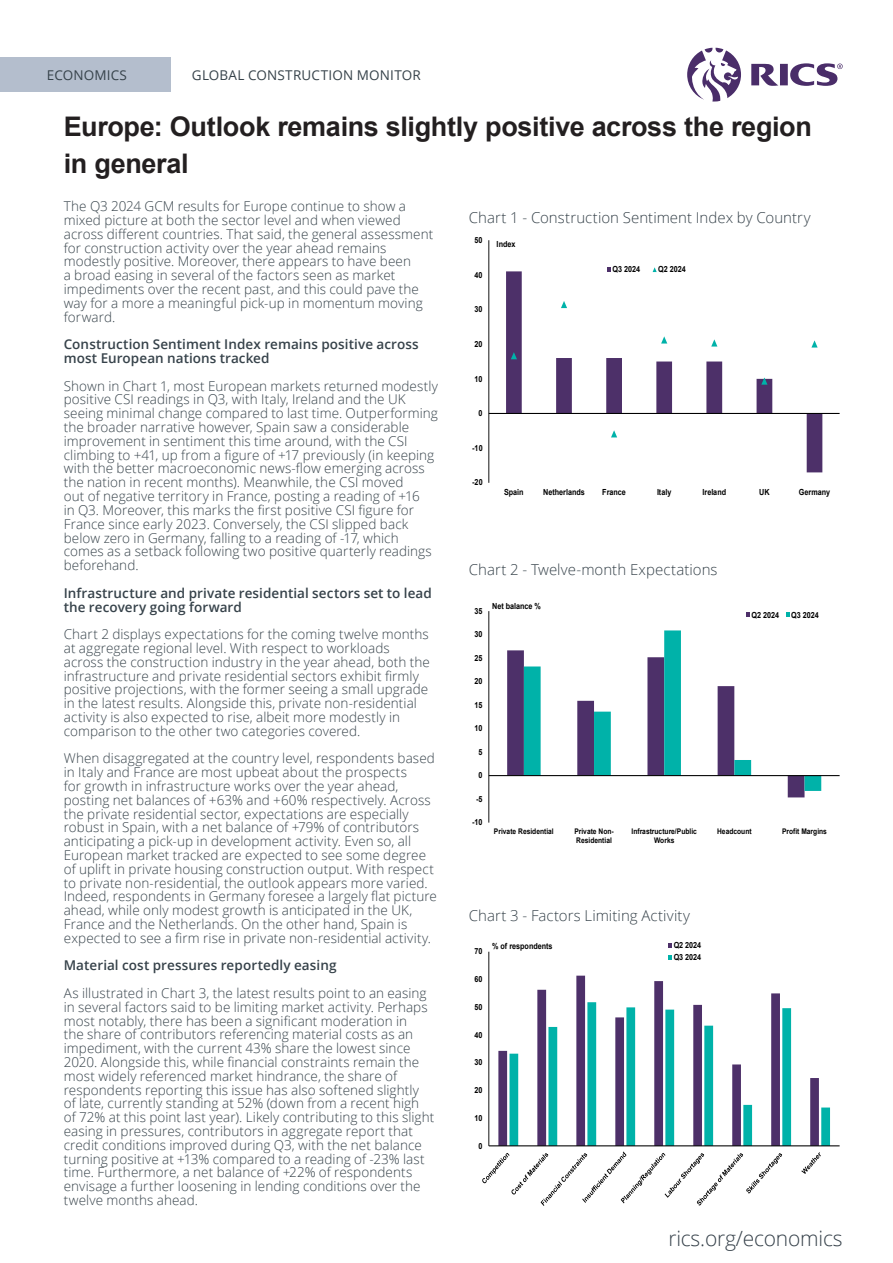
<style>
.page{position:relative;width:893px;height:1263px;background:#fff}
.page>*{position:absolute;margin:0;border:0;box-sizing:border-box;transform-origin:0 0}
.Document_Cover_Sub-title{font:700 27px/37.5px "Arial";letter-spacing:-.01em;color:#231f20}
.t1{font:300 21px "Open Sans";letter-spacing:-.01em;color:#36414a}
.Chart_description_text{font:300 15px "Open Sans";color:#36424a}
.Paragraph_Style{font:300 13.5px/13.8px "Open Sans";letter-spacing:.005em;color:#36424a}
.Paragraph_Style-2{font:600 13.5px/13.8px "Open Sans";letter-spacing:.005em;color:#36424a}
.Paragraph_Style-3{font:600 13.5px/13.8px "Open Sans";letter-spacing:.005em;color:#36424a}
.t2{font:13.5px "Open Sans";letter-spacing:.015em;color:#36424a}
.t3{font:700 8.4px/11.7px "Arial";color:#000;scale:.86 1}
.t4{font:700 7.8px/8.9px "Arial";color:#000;scale:.86 1}
</style>
<div class="page">
<div style="left:0;top:58px;width:171px;height:34px;background:#b4becd"></div>
<svg style="left:687px;top:48px;width:156px;height:54px"></svg>
<svg style="left:506px;top:271px;width:316px;height:201px"></svg>
<hr style="left:489px;top:240px;width:1px;height:243px;background:#000">
<hr style="left:489px;top:413px;width:351px;height:1px;background:#000">
<svg style="left:511px;top:352px;width:6px;height:7px"></svg>
<svg style="left:561px;top:301px;width:6px;height:7px"></svg>
<svg style="left:611px;top:430px;width:6px;height:7px"></svg>
<svg style="left:661px;top:336px;width:6px;height:7px"></svg>
<svg style="left:711px;top:339px;width:6px;height:8px"></svg>
<svg style="left:761px;top:377px;width:6px;height:8px"></svg>
<svg style="left:811px;top:340px;width:7px;height:8px"></svg>
<svg style="left:607px;top:268px;width:4px;height:4px"></svg>
<svg style="left:653px;top:267px;width:4px;height:5px"></svg>
<svg style="left:507px;top:650px;width:297px;height:147px"></svg>
<svg style="left:524px;top:630px;width:297px;height:161px"></svg>
<hr style="left:489px;top:611px;width:1px;height:211px;background:#000">
<hr style="left:489px;top:775px;width:351px;height:1px;background:#000">
<svg style="left:746px;top:613px;width:4px;height:4px"></svg>
<svg style="left:786px;top:613px;width:3px;height:4px"></svg>
<svg style="left:498px;top:976px;width:282px;height:169px"></svg>
<svg style="left:509px;top:1002px;width:321px;height:143px"></svg>
<hr style="left:489px;top:952px;width:1px;height:194px;background:#000">
<hr style="left:489px;top:1145px;width:351px;height:1px;background:#000">
<svg style="left:482px;top:1151px;width:300px;height:55px"></svg>
<svg style="left:801px;top:1152px;width:20px;height:22px"></svg>
<svg style="left:668px;top:943px;width:4px;height:4px"></svg>
<svg style="left:668px;top:955px;width:4px;height:4px"></svg>
<p class="t2" style="left:47px;top:66px;width:82px">ECONOMICS</p>
<p class="t2" style="left:192px;top:66px;width:230px">GLOBAL CONSTRUCTION MONITOR</p>
<p class="Document_Cover_Sub-title" style="left:64px;top:108px;width:750px">Europe: Outlook remains slightly positive across the region in general</p>
<p class="Paragraph_Style" style="left:64px;top:199px;width:371px">The Q3 2024 GCM results for Europe continue to show a mixed picture at both the sector level and when viewed across different countries. That said, the general assessment for construction activity over the year ahead remains modestly positive. Moreover, there appears to have been<br>a broad easing in several of the factors seen as market impediments over the recent past, and this could pave the way for a more a meaningful pick-up in momentum moving forward.</p>
<p class="Paragraph_Style-2" style="left:64px;top:337px;width:356px">Construction Sentiment Index remains positive across most European nations tracked</p>
<p class="Paragraph_Style" style="left:64px;top:378px;width:376px">Shown in Chart 1, most European markets returned modestly positive CSI readings in Q3, with Italy, Ireland and the UK seeing minimal change compared to last time. Outperforming the broader narrative however, Spain saw a considerable improvement in sentiment this time around, with the CSI climbing to +41, up from a figure of +17 previously (in keeping with the better macroeconomic news-flow emerging across the nation in recent months). Meanwhile, the CSI moved<br>out of negative territory in France, posting a reading of +16<br>in Q3. Moreover, this marks the first positive CSI figure for France since early 2023. Conversely, the CSI slipped back below zero in Germany, falling to a reading of -17, which comes as a setback following two positive quarterly readings beforehand.</p>
<p class="Paragraph_Style-3" style="left:64px;top:586px;width:370px">Infrastructure and private residential sectors set to lead the recovery going forward</p>
<p class="Paragraph_Style" style="left:64px;top:627px;width:368px">Chart 2 displays expectations for the coming twelve months at aggregate regional level. With respect to workloads across the construction industry in the year ahead, both the infrastructure and private residential sectors exhibit firmly positive projections, with the former seeing a small upgrade in the latest results. Alongside this, private non-residential activity is also expected to rise, albeit more modestly in comparison to the other two categories covered.</p>
<p class="Paragraph_Style" style="left:64px;top:751px;width:375px">When disaggregated at the country level, respondents based in Italy and France are most upbeat about the prospects<br>for growth in infrastructure works over the year ahead, posting net balances of +63% and +60% respectively. Across the private residential sector, expectations are especially robust in Spain, with a net balance of +79% of contributors anticipating a pick-up in development activity. Even so, all European market tracked are expected to see some degree of uplift in private housing construction output. With respect to private non-residential, the outlook appears more varied.<br>Indeed, respondents in Germany foresee a largely flat picture ahead, while only modest growth is anticipated in the UK, France and the Netherlands. On the other hand, Spain is expected to see a firm rise in private non-residential activity.</p>
<p class="Paragraph_Style-2" style="left:64px;top:958px;width:274px">Material cost pressures reportedly easing</p>
<p class="Paragraph_Style" style="left:64px;top:986px;width:372px">As illustrated in Chart 3, the latest results point to an easing in several factors said to be limiting market activity. Perhaps most notably, there has been a significant moderation in<br>the share of contributors referencing material costs as an impediment, with the current 43% share the lowest since 2020. Alongside this, while financial constraints remain the most widely referenced market hindrance, the share of respondents reporting this issue has also softened slightly of late, currently standing at 52% (down from a recent high of 72% at this point last year). Likely contributing to this slight easing in pressures, contributors in aggregate report that credit conditions improved during Q3, with the net balance turning positive at +13% compared to a reading of -23% last time. Furthermore, a net balance of +22% of respondents envisage a further loosening in lending conditions over the twelve months ahead.</p>
<p class="Chart_description_text" style="left:469px;top:207px;width:343px">Chart 1 - Construction Sentiment Index by Country</p>
<p class="t3" style="left:475px;top:234px;width:11px">50</p>
<p class="t3" style="left:475px;top:269px;width:11px">40</p>
<p class="t3" style="left:475px;top:303px;width:11px">30</p>
<p class="t3" style="left:475px;top:338px;width:11px">20</p>
<p class="t3" style="left:475px;top:373px;width:11px">10</p>
<p class="t3" style="left:479px;top:407px;width:6px">0</p>
<p class="t3" style="left:472px;top:442px;width:14px">-10</p>
<p class="t3" style="left:472px;top:477px;width:14px">-20</p>
<p class="t3" style="left:497px;top:239px;width:23px">Index</p>
<p class="t3" style="left:613px;top:264px;width:34px">Q3 2024</p>
<p class="t3" style="left:658px;top:264px;width:34px">Q2 2024</p>
<p class="t3" style="left:504px;top:487px;width:24px">Spain</p>
<p class="t3" style="left:543px;top:487px;width:50px">Netherlands</p>
<p class="t3" style="left:602px;top:487px;width:29px">France</p>
<p class="t3" style="left:657px;top:487px;width:18px">Italy</p>
<p class="t3" style="left:702px;top:487px;width:29px">Ireland</p>
<p class="t3" style="left:759px;top:487px;width:14px">UK</p>
<p class="t3" style="left:799px;top:487px;width:38px">Germany</p>
<p class="Chart_description_text" style="left:469px;top:560px;width:250px">Chart 2 - Twelve-month Expectations</p>
<p class="t3" style="left:475px;top:605px;width:11px">35</p>
<p class="t3" style="left:475px;top:629px;width:11px">30</p>
<p class="t3" style="left:475px;top:652px;width:11px">25</p>
<p class="t3" style="left:475px;top:676px;width:11px">20</p>
<p class="t3" style="left:475px;top:699px;width:11px">15</p>
<p class="t3" style="left:475px;top:722px;width:11px">10</p>
<p class="t3" style="left:479px;top:746px;width:6px">5</p>
<p class="t3" style="left:479px;top:769px;width:6px">0</p>
<p class="t3" style="left:476px;top:793px;width:9px">-5</p>
<p class="t3" style="left:472px;top:816px;width:14px">-10</p>
<p class="t3" style="left:492px;top:600px;width:58px">Net balance %</p>
<p class="t3" style="left:752px;top:609px;width:34px">Q2 2024</p>
<p class="t3" style="left:791px;top:609px;width:34px">Q3 2024</p>
<p class="t4" style="left:494px;top:827px;width:71px">Private Residential</p>
<p class="t4" style="left:574px;top:827px;width:47px">Private Non-<br>Residential</p>
<p class="t4" style="left:631px;top:827px;width:78px;text-align:center">Infrastructure/Public<br>Works</p>
<p class="t4" style="left:717px;top:827px;width:42px">Headcount</p>
<p class="t4" style="left:782px;top:827px;width:54px">Profit Margins</p>
<p class="Chart_description_text" style="left:469px;top:905px;width:223px">Chart 3 - Factors Limiting Activity</p>
<p class="t3" style="left:475px;top:946px;width:11px">70</p>
<p class="t3" style="left:674px;top:939px;width:34px">Q2 2024<br>Q3 2024</p>
<p class="t3" style="left:492px;top:941px;width:72px">% of respondents</p>
<p class="t3" style="left:475px;top:973px;width:11px">60</p>
<p class="t3" style="left:475px;top:1001px;width:11px">50</p>
<p class="t3" style="left:475px;top:1029px;width:11px">40</p>
<p class="t3" style="left:475px;top:1057px;width:11px">30</p>
<p class="t3" style="left:475px;top:1084px;width:11px">20</p>
<p class="t3" style="left:475px;top:1112px;width:11px">10</p>
<p class="t3" style="left:479px;top:1140px;width:6px">0</p>
<h2 class="t1" style="left:668px;top:1223px;width:176px">rics.org/economics</h2>
</div>
